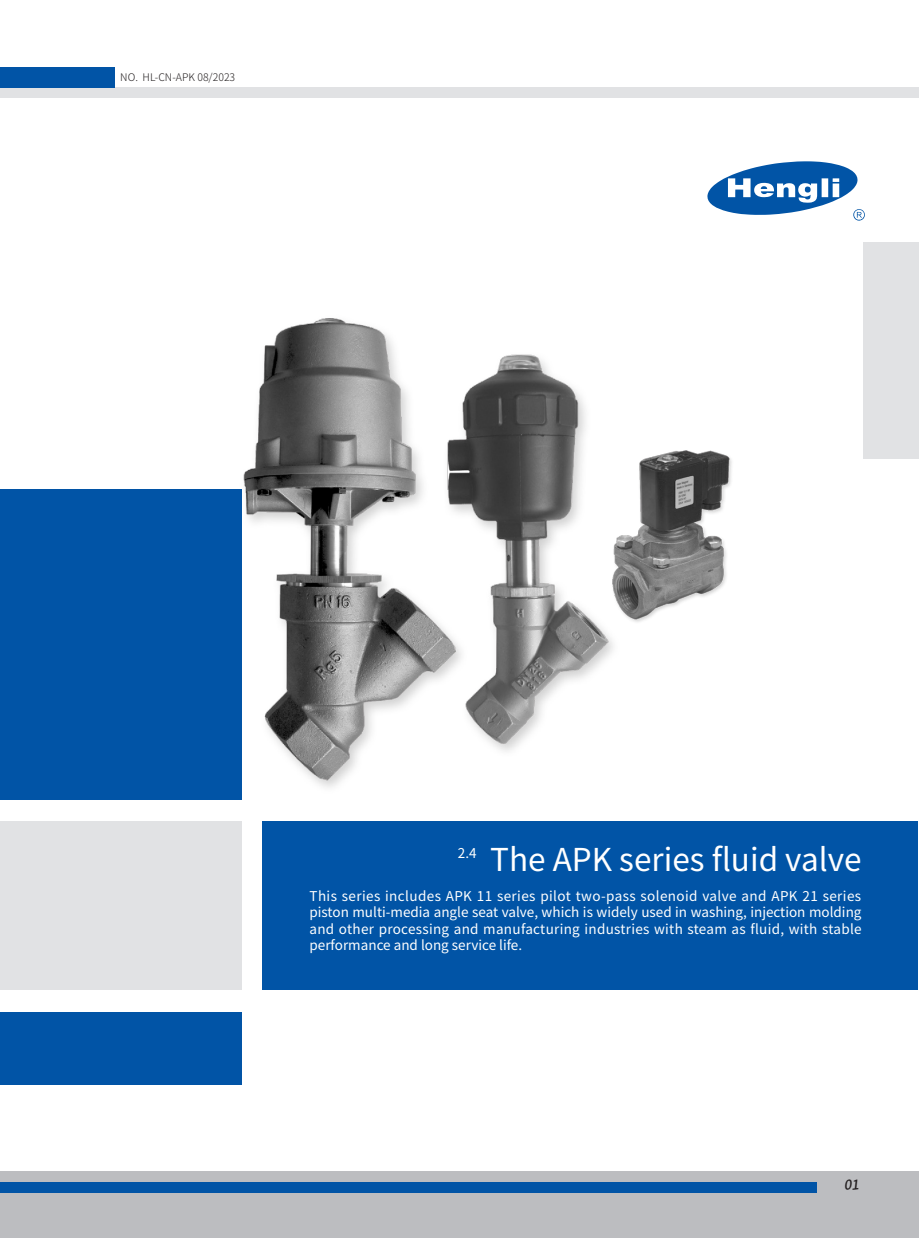
<style>
.page{position:relative;width:919px;height:1238px;background:#fff}
.page>*{position:absolute;margin:0;border:0;box-sizing:border-box;transform-origin:0 0}
.t1{font:31.5px "Source Han Sans CN";color:#fff}
.正文{font:13.5px/16.5px "Source Han Sans CN";color:#fff;text-align:justify}
.表格{font:13.5px "Source Han Sans CN";color:#fff}
.表格-2{font:300 10.5px "Source Han Sans CN";color:#231f20}
</style>
<div class="page">
<div style="left:262px;top:821px;width:655px;height:168px;background:#0154a6"></div>
<div style="left:0;top:1181px;width:918px;height:56px;background:#bcbdc0"></div>
<div style="left:0;top:1171px;width:918px;height:10px;background:#bcbdc0"></div>
<div style="left:0;top:1182px;width:918px;height:10px;background:#0154a6"></div>
<div style="left:817px;top:1171px;width:101px;height:29px;background:#bcbdc0"></div>
<div style="left:0;top:87px;width:918px;height:11px;background:#e1e2e4"></div>
<div style="left:0;top:489px;width:241px;height:311px;background:#0154a6"></div>
<div style="left:0;top:67px;width:114px;height:20px;background:#0154a6"></div>
<div style="left:0;top:1012px;width:241px;height:73px;background:#0154a6"></div>
<div style="left:0;top:821px;width:241px;height:168px;background:#e1e2e4"></div>
<svg style="left:707px;top:161px;width:157px;height:60px"></svg>
<img style="left:241px;top:242px;width:677px;height:558px">
<p class="表格-2" style="left:120px;top:72px;width:116px">NO. HL-CN-APK 08/2023</p>
<p class="表格" style="left:458px;top:845px;width:20px">2.4</p>
<p class="t1" style="left:490px;top:841px;width:373px">The APK series fluid valve</p>
<p class="正文" style="left:309px;top:888px;width:553px">This series includes APK 11 series pilot two-pass solenoid valve and APK 21 series piston multi-media angle seat valve, which is widely used in washing, injection molding and other processing and manufacturing industries with steam as fluid, with stable performance and long service life.</p>
</div>
